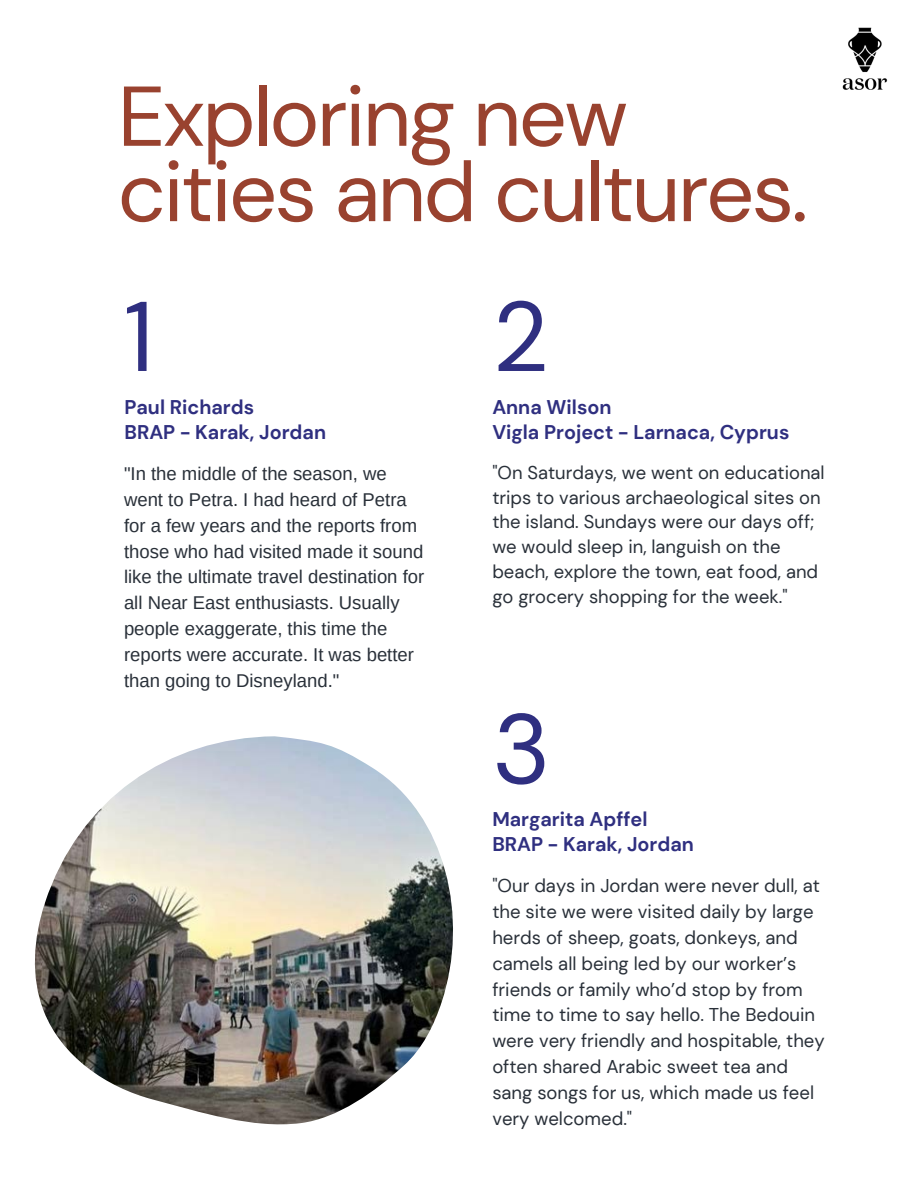
<style>
.page{position:relative;width:918px;height:1188px;background:#fff}
.page>*{position:absolute;margin:0;border:0;box-sizing:border-box;transform-origin:0 0}
.t1{font:98.85px "DM Sans";color:#2f2f80}
.t2{font:84.6px/75.4px "DM Sans";letter-spacing:-.03em;color:#99422f}
.t3{font:700 19.8px/24.8px "DM Sans";color:#2f2f80}
.t4{font:18.45px/26px "DM Sans";color:#293039}
.t5{font:18.45px/26px "Arimo";color:#293039}
</style>
<div class="page">
<img style="left:34px;top:736px;width:419px;height:388px">
<img style="left:842px;top:27px;width:46px;height:63px">
<h2 class="t2" style="left:118px;top:79px;width:692px">Exploring new cities and cultures.</h2>
<h1 class="t1" style="left:124px;top:273px;width:31px">1</h1>
<p class="t3" style="left:125px;top:395px;width:203px">Paul Richards<br>BRAP - Karak, Jordan</p>
<p class="t5" style="left:124px;top:461px;width:302px">"In the middle of the season, we went to Petra. I had heard of Petra for a few years and the reports from those who had visited made it sound like the ultimate travel destination for all Near East enthusiasts. Usually people exaggerate, this time the reports were accurate. It was better than going to Disneyland."</p>
<h1 class="t1" style="left:492px;top:273px;width:58px">2</h1>
<p class="t3" style="left:492px;top:395px;width:299px">Anna Wilson<br>Vigla Project - Larnaca, Cyprus</p>
<p class="t4" style="left:492px;top:460px;width:334px;line-height:24.8px">"On Saturdays, we went on educational trips to various archaeological sites on the island. Sundays were our days off; we would sleep in, languish on the beach, explore the town, eat food, and go grocery shopping for the week."</p>
<h1 class="t1" style="left:492px;top:685px;width:60px">3</h1>
<p class="t3" style="left:492px;top:807px;width:203px">Margarita Apffel<br>BRAP - Karak, Jordan</p>
<p class="t4" style="left:492px;top:873px;width:334px">"Our days in Jordan were never dull, at the site we were visited daily by large herds of sheep, goats, donkeys, and camels all being led by our worker’s friends or family who’d stop by from time to time to say hello. The Bedouin were very friendly and hospitable, they often shared Arabic sweet tea and sang songs for us, which made us feel very welcomed."</p>
</div>
